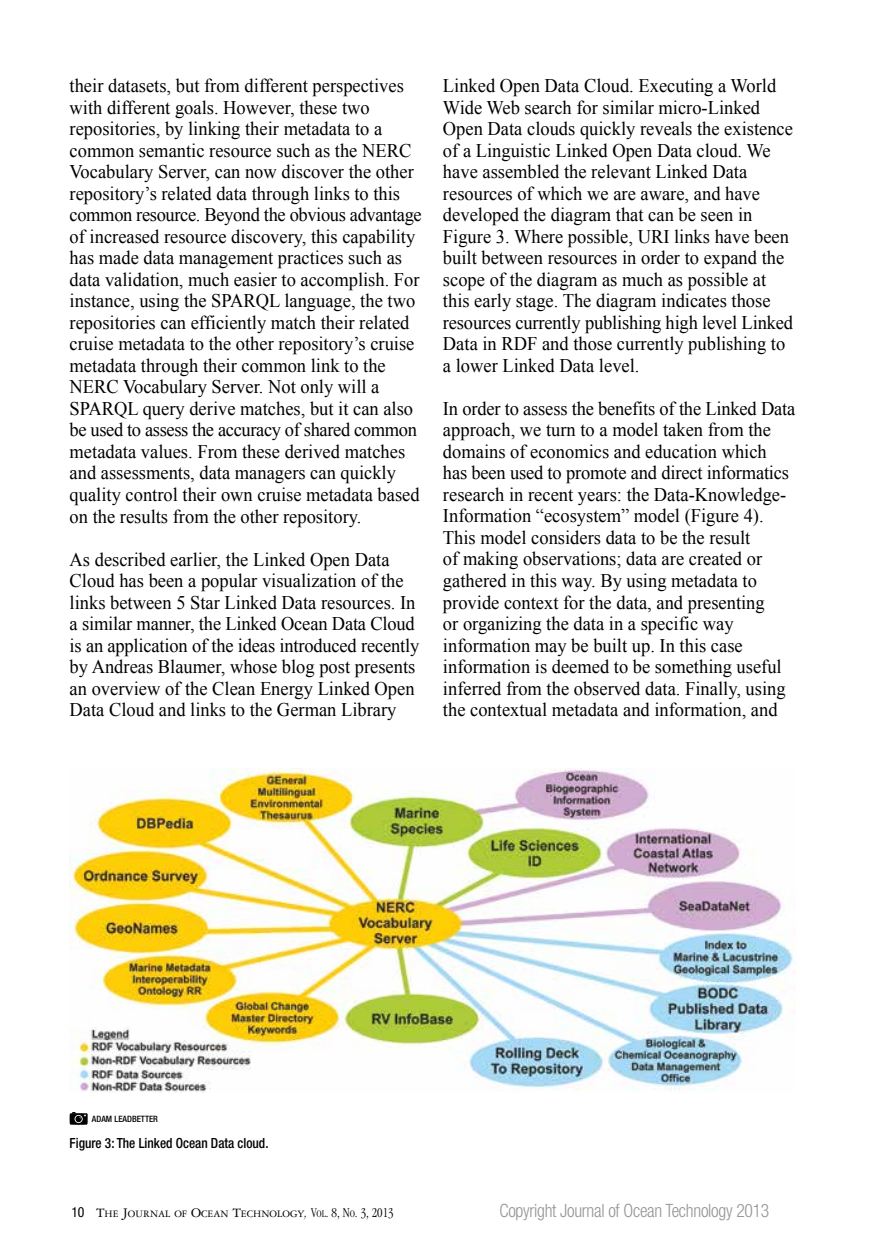
<style>
.page{position:relative;width:882px;height:1260px;background:#fff}
.page>*{position:absolute;margin:0;border:0;box-sizing:border-box;transform-origin:0 0}
.t1{font:19.25px/21.5px "Times New Roman";color:#000;scale:.96 1}
.t2{font:300 condensed 18.38px "Helvetica Neue";letter-spacing:-.015em;color:#939598;scale:.96 1}
.t3{font:500 condensed 14px "Helvetica Neue";color:#000;scale:.95 1}
.t4{font:10.5px "Garamond Three";color:#000}
.t5{font:500 condensed 8.75px "Helvetica Neue";color:#000}
.s1{font-family:"Helvetica Neue";font-stretch:condensed;font-size:14px}
.s2{font-size:14px}
.s3{font-family:"Garamond";font-weight:300;font-style:italic;font-stretch:condensed;font-size:14px}
.s4{font-family:"Garamond";font-weight:300;font-stretch:condensed;font-size:14px}
.s5{font-family:"Garamond";font-weight:300;font-stretch:condensed}
</style>
<div class="page">
<img style="left:70px;top:768px;width:725px;height:324px">
<svg style="left:70px;top:1112px;width:18px;height:13px"></svg>
<p class="t1" style="left:70px;top:75px;width:368px">their datasets, but from different perspectives with different goals. However, these two repositories, by linking their metadata to a common semantic resource such as the NERC Vocabulary Server, can now discover the other repository’s related data through links to this common resource. Beyond the obvious advantage of increased resource discovery, this capability has made data management practices such as data validation, much easier to accomplish. For instance, using the SPARQL language, the two repositories can efficiently match their related cruise metadata to the other repository’s cruise metadata through their common link to the NERC Vocabulary Server. Not only will a SPARQL query derive matches, but it can also be used to assess the accuracy of shared common metadata values. From these derived matches and assessments, data managers can quickly quality control their own cruise metadata based on the results from the other repository.</p>
<p class="t1" style="left:70px;top:548px;width:366px">As described earlier, the Linked Open Data Cloud has been a popular visualization of the links between 5 Star Linked Data resources. In a similar manner, the Linked Ocean Data Cloud is an application of the ideas introduced recently by Andreas Blaumer, whose blog post presents an overview of the Clean Energy Linked Open Data Cloud and links to the German Library</p>
<p class="t1" style="left:443px;top:75px;width:366px">Linked Open Data Cloud. Executing a World Wide Web search for similar micro-Linked Open Data clouds quickly reveals the existence of a Linguistic Linked Open Data cloud. We have assembled the relevant Linked Data resources of which we are aware, and have developed the diagram that can be seen in Figure 3. Where possible, URI links have been built between resources in order to expand the scope of the diagram as much as possible at this early stage. The diagram indicates those resources currently publishing high level Linked Data in RDF and those currently publishing to a lower Linked Data level.</p>
<p class="t1" style="left:443px;top:397px;width:369px">In order to assess the benefits of the Linked Data approach, we turn to a model taken from the domains of economics and education which has been used to promote and direct informatics research in recent years: the Data-Knowledge-Information “ecosystem” model (Figure 4).<br>This model considers data to be the result<br>of making observations; data are created or gathered in this way. By using metadata to provide context for the data, and presenting<br>or organizing the data in a specific way information may be built up. In this case information is deemed to be something useful inferred from the observed data. Finally, using the contextual metadata and information, and</p>
<p class="t5" style="left:92px;top:1113px;width:67px">Adam Leadbetter</p>
<p class="t3" style="left:70px;top:1135px;width:211px">Figure 3: The Linked Ocean Data cloud.</p>
<p class="t4" style="left:71px;top:1208px;width:324px"><span class="s1">10</span> <span class="s2">T</span>HE <span class="s2">J</span>OURNAL OF <span class="s2">O</span>CEAN <span class="s2">T</span>ECHNOLOGY<span class="s3">,</span> <span class="s4">V</span><span class="s5">ol</span><span class="s4">. 8, N</span><span class="s5">o</span><span class="s4">. 3, 2013</span></p>
<p class="t2" style="left:500px;top:1200px;width:283px">Copyright Journal of Ocean Technology 2013</p>
</div>
